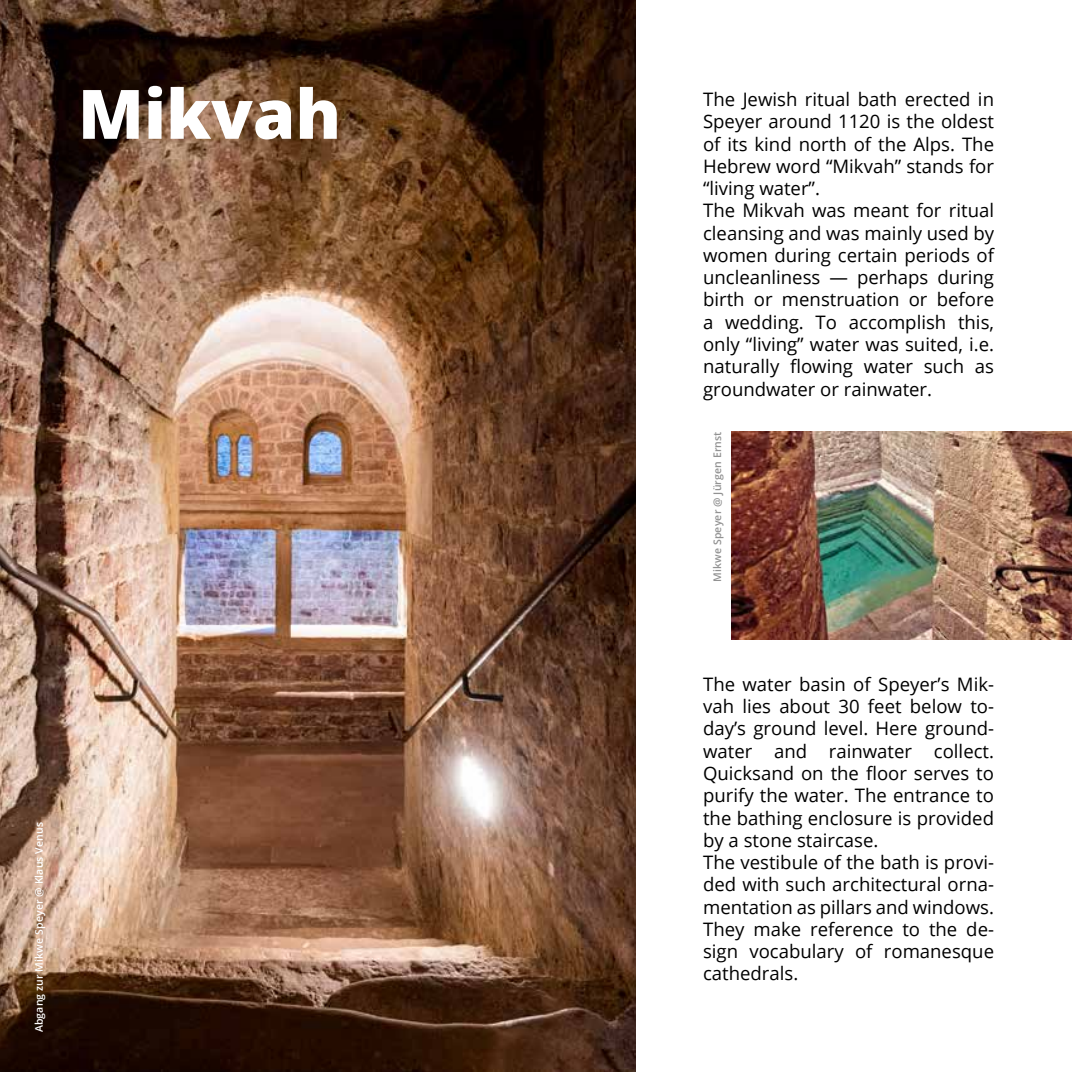
<style>
.page{position:relative;width:1072px;height:1072px;background:#fff}
.page>*{position:absolute;margin:0;border:0;box-sizing:border-box;transform-origin:0 0}
.t1{font:800 68.25px "Open Sans";color:#fff}
.t2{font:18.55px/22.2px "Open Sans";color:#000}
.t3{font:600 10.5px "Open Sans";letter-spacing:.01em;color:#fff}
.t4{font:600 10.5px "Open Sans";letter-spacing:.01em;color:#929292}
</style>
<div class="page">
<img style="left:0;top:0;width:635px;height:1071px">
<img style="left:731px;top:431px;width:340px;height:208px">
<h1 class="t1" style="left:78px;top:62px;width:265px">Mikvah</h1>
<p class="t3" style="left:32px;top:1032px;width:212px;rotate:-90deg">Abgang zur Mikwe Speyer @ Klaus Venus</p>
<p class="t2" style="left:703px;top:88px;width:292px">The Jewish ritual bath erected in<br>Speyer around 1120 is the oldest of its kind north of the Alps. The<br>Hebrew word “Mikvah” stands for “living water”.<br>The Mikvah was meant for ritual cleansing and was mainly used by women during certain periods of uncleanliness — perhaps during birth or menstruation or before a wedding. To accomplish this, only “living” water was suited, i.e. naturally flowing water such as groundwater or rainwater.</p>
<p class="t4" style="left:710px;top:581px;width:152px;rotate:-90deg">Mikwe Speyer @ Jürgen Ernst</p>
<p class="t2" style="left:703px;top:672px;width:292px">The water basin of Speyer’s Mik&shy;vah lies about 30 feet below to&shy;day’s ground level. Here ground&shy;water and rainwater collect.<br>Quicksand on the floor serves to purify the water. The entrance to the bathing enclosure is provided by a stone staircase.<br>The vestibule of the bath is provi&shy;ded with such architectural orna&shy;mentation as pillars and windows.<br>They make reference to the de&shy;sign vocabulary of romanesque cathedrals.</p>
</div>
